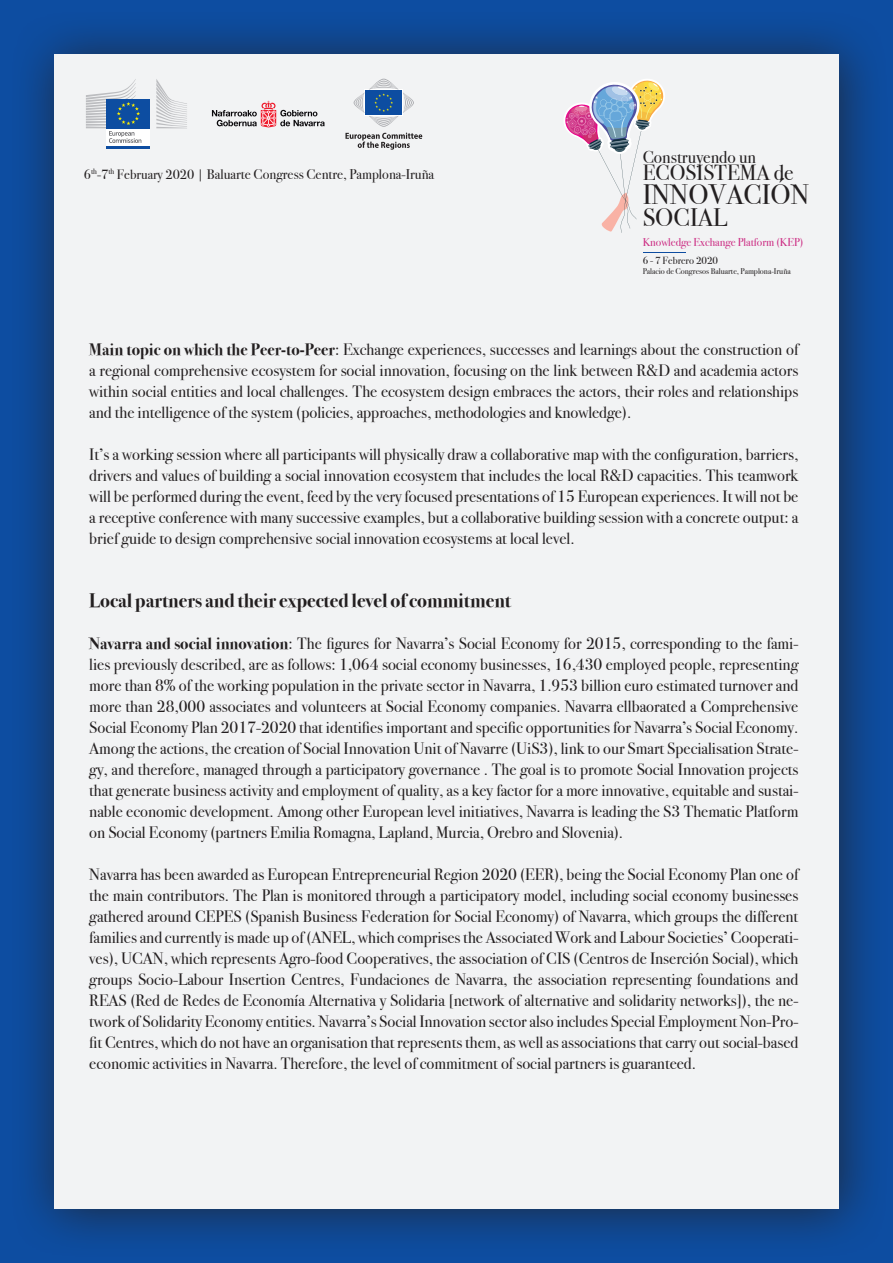
<style>
.page{position:relative;width:893px;height:1263px;background:#0d4da1}
.page>*{position:absolute;margin:0;border:0;box-sizing:border-box;transform-origin:0 0}
.t1{font:28.05px "Bodoni Svty Two ITCTT";color:#231f20}
.t2{font:25.35px "Bodoni Svty Two ITCTT";color:#231f20}
.t3{font:21.9px "Bodoni Svty Two ITCTT";color:#231f20}
.t4{font:700 19.5px "Bodoni Svty Two ITCTT";color:#231f20}
.t5{font:17.4px "Bodoni Svty Two ITCTT";color:#231f20}
.t6{font:16.5px/21px "Bodoni Svty Two ITCTT";color:#231f20;text-align:justify}
.t7{font:14.1px "Bodoni Svty Two ITCTT";color:#231f20}
.t8{font:11.4px "Bodoni Svty Two ITCTT";color:#cc2c83}
.t9{font:10.35px "Bodoni Svty Two ITCTT";color:#231f20}
.t10{font:8.25px "Bodoni Svty Two ITCTT";color:#231f20}
.s1{font-size:13.5px}
.s2{font-weight:700}
</style>
<div class="page">
<div style="left:9px;top:9px;width:881px;height:1251px;background:#231f20;opacity:.75"></div>
<div style="left:54px;top:54px;width:785px;height:1155px;background:#f2f3f4"></div>
<svg style="left:212px;top:101px;width:113px;height:26px"></svg>
<svg style="left:354px;top:79px;width:60px;height:48px"></svg>
<svg style="left:345px;top:133px;width:77px;height:17px"></svg>
<div style="left:107px;top:127px;width:43px;height:20px;background:#fff"></div>
<div style="left:107px;top:99px;width:43px;height:29px;background:#0d4da1"></div>
<hr style="left:107px;top:146px;width:43px;height:3px;background:#0d4da1">
<svg style="left:156px;top:79px;width:31px;height:49px"></svg>
<svg style="left:86px;top:79px;width:55px;height:64px"></svg>
<svg style="left:564px;top:79px;width:101px;height:154px"></svg>
<hr style="left:643px;top:252px;width:43px;height:1px;background:#0d4da1">
<p class="t7" style="left:84px;top:163px;width:352px"><span class="s1">6</span><sup>th</sup><span class="s1">-7</span><sup>th</sup> <span class="s1">February 2020</span> | Baluarte Congress Centre, Pamplona-Iruña</p>
<p class="t5" style="left:643px;top:143px;width:115px">Construyendo un</p>
<p class="t3" style="left:643px;top:154px;width:152px">ECOSISTEMA de</p>
<p class="t1" style="left:643px;top:171px;width:168px">INNOVACIÓN</p>
<p class="t2" style="left:643px;top:197px;width:86px">SOCIAL</p>
<p class="t8" style="left:643px;top:232px;width:162px">Knowledge Exchange Platform (KEP)</p>
<p class="t9" style="left:643px;top:252px;width:77px">6 - 7 Febrero 2020</p>
<p class="t10" style="left:643px;top:265px;width:150px">Palacio de Congresos Baluarte, Pamplona-Iruña</p>
<p class="t6" style="left:89px;top:337px;width:711px"><span class="s2">Main topic on which the Peer-to-Peer</span>: Exchange experiences, successes and learnings about the construction of a regional comprehensive ecosystem for social innovation, focusing on the link between R&amp;D and academia actors within social entities and local challenges. The ecosystem design embraces the actors, their roles and relationships and the intelligence of the system (policies, approaches, methodologies and knowledge).</p>
<p class="t6" style="left:89px;top:442px;width:711px">It’s a working session where all participants will physically draw a collaborative map with the configuration, barriers, drivers and values of building a social innovation ecosystem that includes the local R&amp;D capacities. This teamwork will be performed during the event, feed by the very focused presentations of 15 European experiences. It will not be a receptive conference with many successive examples, but a collaborative building session with a concrete output: a brief guide to design comprehensive social innovation ecosystems at local level.</p>
<p class="t4" style="left:89px;top:584px;width:423px">Local partners and their expected level of commitment</p>
<p class="t6" style="left:89px;top:631px;width:711px"><span class="s2">Navarra and social innovation</span>: The figures for Navarra’s Social Economy for 2015, corresponding to the fami&shy;lies previously described, are as follows: 1,064 social economy businesses, 16,430 employed people, representing more than 8% of the working population in the private sector in Navarra, 1.953 billion euro estimated turnover and more than 28,000 associates and volunteers at Social Economy companies. Navarra ellbaorated a Comprehensive Social Economy Plan 2017-2020 that identifies important and specific opportunities for Navarra’s Social Economy.<br>Among the actions, the creation of Social Innovation Unit of Navarre (UiS3), link to our Smart Specialisation Strate&shy;gy, and therefore, managed through a participatory governance . The goal is to promote Social Innovation projects that generate business activity and employment of quality, as a key factor for a more innovative, equitable and sustai&shy;nable economic development. Among other European level initiatives, Navarra is leading the S3 Thematic Platform on Social Economy (partners Emilia Romagna, Lapland, Murcia, Orebro and Slovenia).</p>
<p class="t6" style="left:89px;top:862px;width:711px">Navarra has been awarded as European Entrepreneurial Region 2020 (EER), being the Social Economy Plan one of the main contributors. The Plan is monitored through a participatory model, including social economy businesses gathered around CEPES (Spanish Business Federation for Social Economy) of Navarra, which groups the different families and currently is made up of (ANEL, which comprises the Associated Work and Labour Societies’ Cooperati&shy;ves), UCAN, which represents Agro-food Cooperatives, the association of CIS (Centros de Inserción Social), which groups Socio-Labour Insertion Centres, Fundaciones de Navarra, the association representing foundations and REAS (Red de Redes de Economía Alternativa y Solidaria [network of alternative and solidarity networks]), the ne&shy;twork of Solidarity Economy entities. Navarra’s Social Innovation sector also includes Special Employment Non-Pro&shy;fit Centres, which do not have an organisation that represents them, as well as associations that carry out social-based economic activities in Navarra. Therefore, the level of commitment of social partners is guaranteed.</p>
</div>
